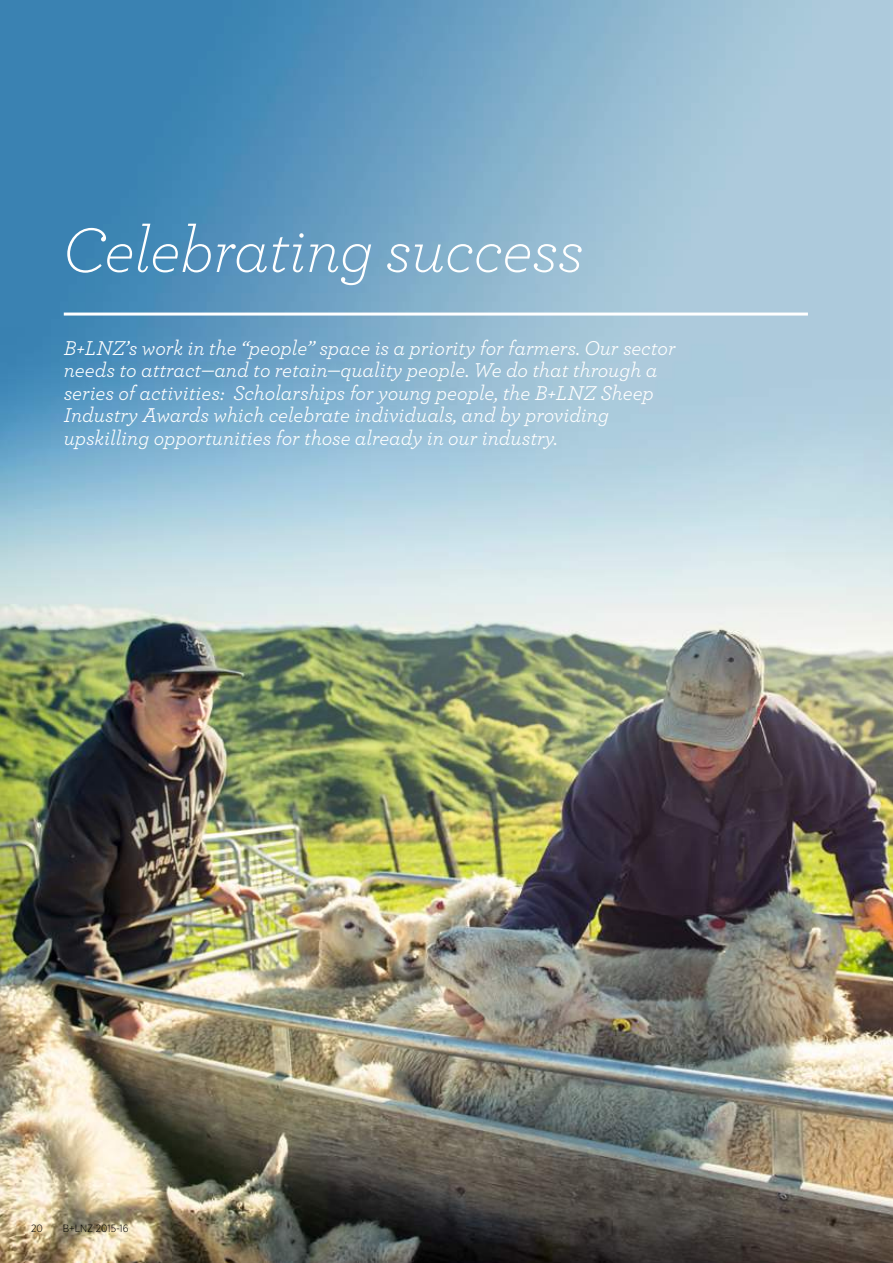
<style>
.page{position:relative;width:893px;height:1263px;background:#fff}
.page>*{position:absolute;margin:0;border:0;box-sizing:border-box;transform-origin:0 0}
.t1{font:italic 300 66px "Archer";letter-spacing:-.01em;color:#fff}
.t2{font:italic 21px/22.5px "Archer";color:#fff}
.t3{font:300 10.5px "Gotham Narrow";color:#000}
</style>
<div class="page">
<img style="left:0;top:0;width:893px;height:1263px">
<hr style="left:64px;top:313px;width:744px;height:3px;background:#fff">
<h1 class="t1" style="left:62px;top:205px;width:523px">Celebrating success</h1>
<p class="t2" style="left:64px;top:335px;width:613px">B+LNZ’s work in the “people” space is a priority for farmers. Our sector needs to attract—and to retain—quality people. We do that through a series of activities: Scholarships for young people, the B+LNZ Sheep Industry Awards which celebrate individuals, and by providing upskilling opportunities for those already in our industry.</p>
<p class="t3" style="left:31px;top:1221px;width:13px">20</p>
<p class="t3" style="left:63px;top:1221px;width:67px">B+LNZ 2015-16</p>
</div>
